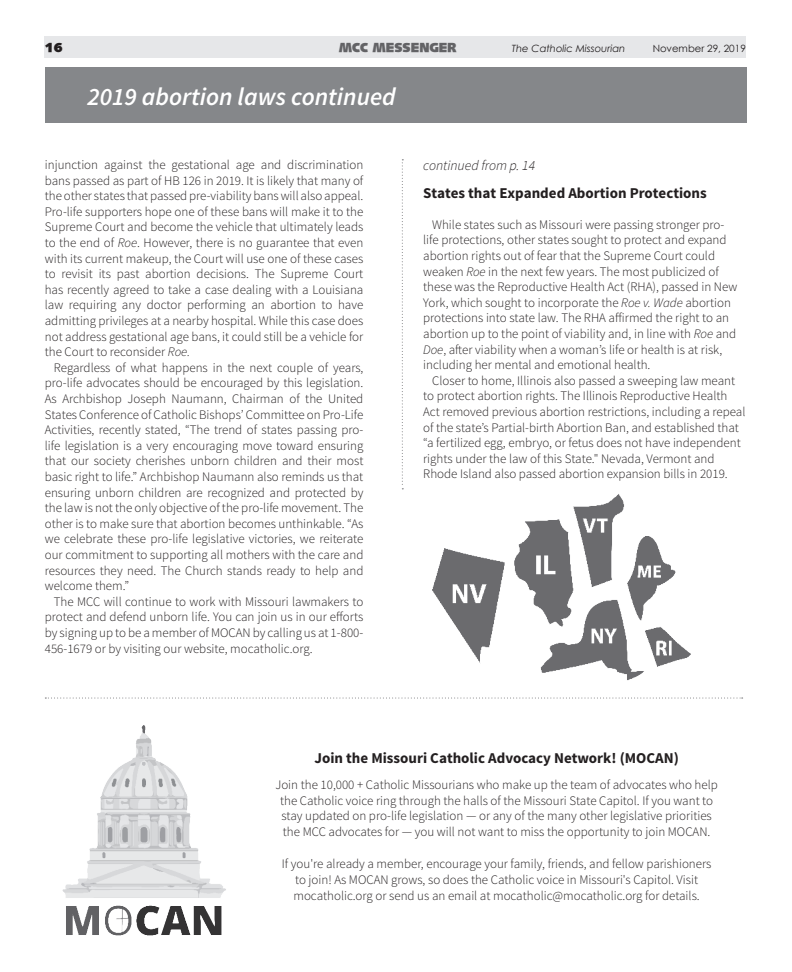
<style>
.page{position:relative;width:792px;height:972px;background:#fff}
.page>*{position:absolute;margin:0;border:0;box-sizing:border-box;transform-origin:0 0}
.t1{font:italic 600 25px "Source Sans Pro";color:#fff}
.t2{font:700 15px "Source Sans Pro";color:#231f20}
.t3{font:italic 300 14px "Source Sans Pro";color:#231f20}
.Body_Text{font:italic 300 14px "Source Sans Pro";color:#231f20}
.t4{font:300 13px/15.6px "Source Sans Pro";color:#231f20;text-align:center}
.t5{font:13px "Facile Black SSK Bold";color:#636366}
.t6{font:13px "Facile Black SSK Bold";color:#231f20}
.t7{font:italic 10px "Century Gothic";color:#231f20}
.t8{font:10px "Century Gothic";color:#231f20}
.s1{font-style:italic}
</style>
<div class="page">
<div style="left:44px;top:36px;width:702px;height:22px;background:#e6e7e9"></div>
<svg style="left:45px;top:698px;width:698px;height:1px"></svg>
<img style="left:62px;top:725px;width:164px;height:211px">
<div style="left:45px;top:68px;width:702px;height:55px;background:#85878a"></div>
<img style="left:432px;top:494px;width:259px;height:187px">
<svg style="left:402px;top:159px;width:1px;height:330px"></svg>
<p class="t6" style="left:44px;top:40px;width:21px">16</p>
<p class="t5" style="left:339px;top:40px;width:120px">MCC MESSENGER</p>
<p class="t7" style="left:512px;top:42px;width:115px">The Catholic Missourian</p>
<p class="t8" style="left:653px;top:42px;width:95px">November 29, 2019</p>
<p class="t1" style="left:88px;top:81px;width:310px">2019 abortion laws continued</p>
<p class="t4" style="left:45px;top:157px;width:320px">injunction against the gestational age and discrimination</p>
<p class="t4" style="left:45px;top:173px;width:320px">bans passed as part of HB 126 in 2019. It is likely that many of</p>
<p class="t4" style="left:45px;top:188px;width:320px">the other states that passed pre-viability bans will also appeal.</p>
<p class="t4" style="left:45px;top:204px;width:320px">Pro-life supporters hope one of these bans will make it to the</p>
<p class="t4" style="left:45px;top:219px;width:320px">Supreme Court and become the vehicle that ultimately leads</p>
<p class="t4" style="left:45px;top:235px;width:320px">to the end of <span class="s1">Roe</span>. However, there is no guarantee that even</p>
<p class="t4" style="left:45px;top:251px;width:320px">with its current makeup, the Court will use one of these cases</p>
<p class="t4" style="left:45px;top:266px;width:320px">to revisit its past abortion decisions. The Supreme Court</p>
<p class="t4" style="left:45px;top:282px;width:320px">has recently agreed to take a case dealing with a Louisiana</p>
<p class="t4" style="left:45px;top:297px;width:320px">law requiring any doctor performing an abortion to have</p>
<p class="t4" style="left:45px;top:313px;width:320px">admitting privileges at a nearby hospital. While this case does</p>
<p class="t4" style="left:45px;top:329px;width:320px">not address gestational age bans, it could still be a vehicle for</p>
<p class="t4" style="left:45px;top:344px;width:147px">the Court to reconsider <span class="s1">Roe.</span></p>
<p class="t4" style="left:54px;top:360px;width:311px">Regardless of what happens in the next couple of years,</p>
<p class="t4" style="left:45px;top:375px;width:320px">pro-life advocates should be encouraged by this legislation.</p>
<p class="t4" style="left:45px;top:391px;width:320px">As Archbishop Joseph Naumann, Chairman of the United</p>
<p class="t4" style="left:45px;top:407px;width:320px">States Conference of Catholic Bishops’ Committee on Pro-Life</p>
<p class="t4" style="left:45px;top:422px;width:320px">Activities, recently stated, “The trend of states passing pro-</p>
<p class="t4" style="left:45px;top:438px;width:320px">life legislation is a very encouraging move toward ensuring</p>
<p class="t4" style="left:45px;top:453px;width:320px">that our society cherishes unborn children and their most</p>
<p class="t4" style="left:45px;top:469px;width:320px">basic right to life.” Archbishop Naumann also reminds us that</p>
<p class="t4" style="left:45px;top:485px;width:320px">ensuring unborn children are recognized and protected by</p>
<p class="t4" style="left:45px;top:500px;width:320px">the law is not the only objective of the pro-life movement. The</p>
<p class="t4" style="left:45px;top:516px;width:320px">other is to make sure that abortion becomes unthinkable. “As</p>
<p class="t4" style="left:45px;top:531px;width:320px">we celebrate these pro-life legislative victories, we reiterate</p>
<p class="t4" style="left:45px;top:547px;width:320px">our commitment to supporting all mothers with the care and</p>
<p class="t4" style="left:45px;top:563px;width:320px">resources they need. The Church stands ready to help and</p>
<p class="t4" style="left:45px;top:578px;width:86px">welcome them.”</p>
<p class="t4" style="left:54px;top:594px;width:311px">The MCC will continue to work with Missouri lawmakers to</p>
<p class="t4" style="left:45px;top:609px;width:320px">protect and defend unborn life. You can join us in our efforts</p>
<p class="t4" style="left:45px;top:625px;width:320px">by signing up to be a member of MOCAN by calling us at 1-800-</p>
<p class="t4" style="left:45px;top:641px;width:269px">456-1679 or by visiting our website, mocatholic.org.</p>
<p class="t3" style="left:423px;top:157px;width:115px">continued from g. 2</p>
<p class="Body_Text" style="left:509px;top:156px;width:27px">p. 14</p>
<p class="t2" style="left:423px;top:183px;width:285px">States that Expanded Abortion Protections</p>
<p class="t4" style="left:432px;top:217px;width:294px">While states such as Missouri were passing stronger pro-</p>
<p class="t4" style="left:423px;top:232px;width:305px">life protections, other states sought to protect and expand</p>
<p class="t4" style="left:423px;top:248px;width:293px">abortion rights out of fear that the Supreme Court could</p>
<p class="t4" style="left:423px;top:264px;width:297px">weaken <span class="s1">Roe</span> in the next few years. The most publicized of</p>
<p class="t4" style="left:423px;top:279px;width:316px">these was the Reproductive Health Act (RHA), passed in New</p>
<p class="t4" style="left:423px;top:295px;width:309px">York, which sought to incorporate the <span class="s1">Roe v. Wade</span> abortion</p>
<p class="t4" style="left:423px;top:310px;width:307px">protections into state law. The RHA affirmed the right to an</p>
<p class="t4" style="left:423px;top:326px;width:315px">abortion up to the point of viability and, in line with <span class="s1">Roe</span> and</p>
<p class="t4" style="left:423px;top:342px;width:301px"><span class="s1">Doe</span>, after viability when a woman’s life or health is at risk,</p>
<p class="t4" style="left:423px;top:357px;width:229px">including her mental and emotional health.</p>
<p class="t4" style="left:432px;top:373px;width:305px">Closer to home, Illinois also passed a sweeping law meant</p>
<p class="t4" style="left:423px;top:388px;width:306px">to protect abortion rights. The Illinois Reproductive Health</p>
<p class="t4" style="left:423px;top:404px;width:324px">Act removed previous abortion restrictions, including a repeal</p>
<p class="t4" style="left:423px;top:420px;width:317px">of the state’s Partial-birth Abortion Ban, and established that</p>
<p class="t4" style="left:423px;top:435px;width:319px">“a fertilized egg, embryo, or fetus does not have independent</p>
<p class="t4" style="left:423px;top:451px;width:293px">rights under the law of this State." Nevada, Vermont and</p>
<p class="t4" style="left:423px;top:466px;width:306px">Rhode Island also passed abortion expansion bills in 2019.</p>
<p class="t2" style="left:314px;top:748px;width:366px">Join the Missouri Catholic Advocacy Network! (MOCAN)</p>
<p class="t4" style="left:275px;top:777px;width:444px">Join the 10,000 + Catholic Missourians who make up the team of advocates who help the Catholic voice ring through the halls of the Missouri State Capitol. If you want to stay updated on pro-life legislation — or any of the many other legislative priorities the MCC advocates for — you will not want to miss the opportunity to join MOCAN.</p>
<p class="t4" style="left:282px;top:856px;width:431px">If you're already a member, encourage your family, friends, and fellow parishioners to join! As MOCAN grows, so does the Catholic voice in Missouri's Capitol. Visit mocatholic.org or send us an email at mocatholic@mocatholic.org for details.</p>
</div>
